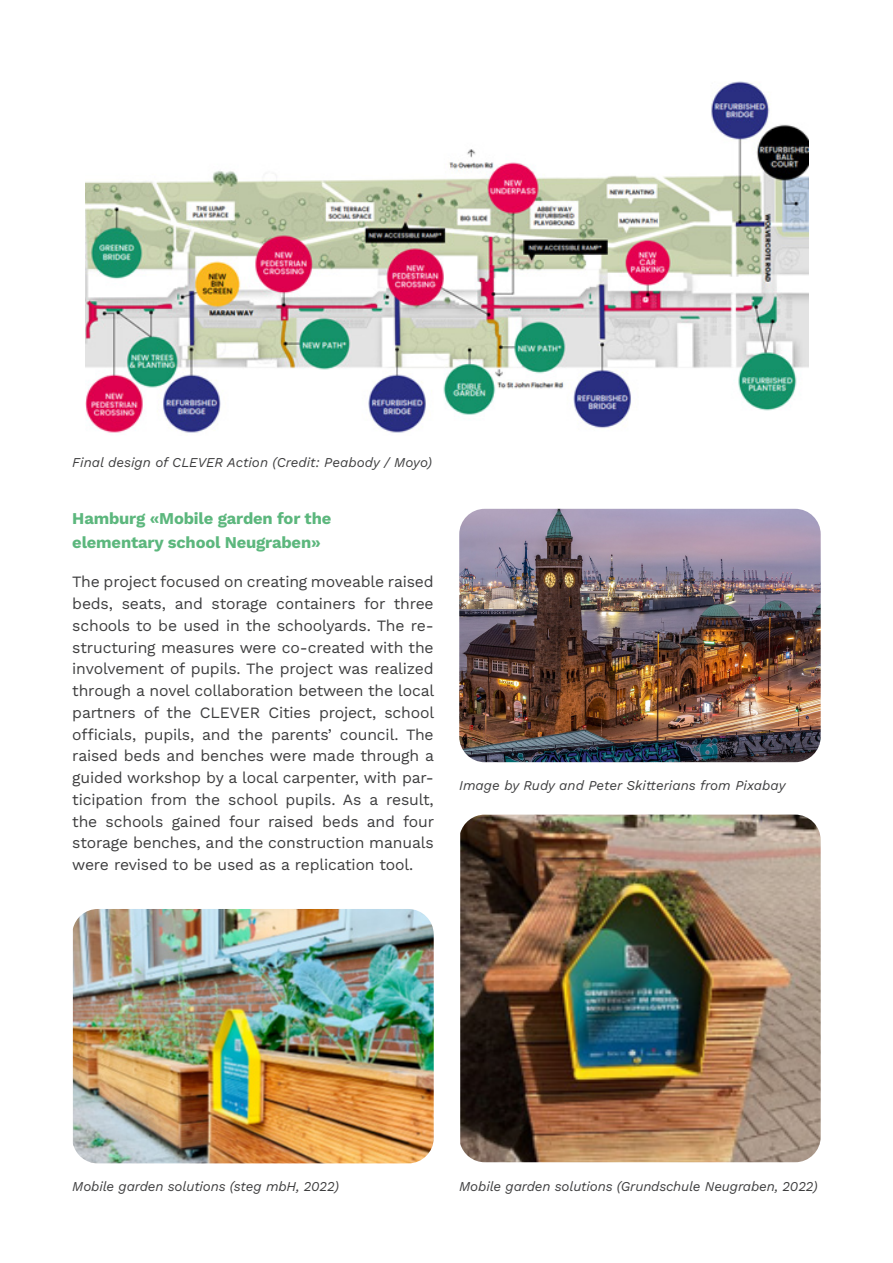
<style>
.page{position:relative;width:893px;height:1263px;background:#fff}
.page>*{position:absolute;margin:0;border:0;box-sizing:border-box;transform-origin:0 0}
.subheading{font:700 16.5px/24px "Work Sans";letter-spacing:-.01em;color:#5cb77d}
.text{font:15.75px/21.8px "Work Sans";letter-spacing:-.01em;color:#3e3e3f;text-align:justify}
.text-2{font:italic 13.5px "Work Sans";letter-spacing:-.01em;color:#3e3e3f}
</style>
<div class="page">
<img style="left:86px;top:81px;width:723px;height:352px">
<img style="left:459px;top:509px;width:362px;height:253px">
<img style="left:73px;top:909px;width:361px;height:254px">
<img style="left:460px;top:815px;width:361px;height:347px">
<p class="text-2" style="left:72px;top:452px;width:361px">Final design of CLEVER Action (Credit: Peabody / Moyo)</p>
<p class="subheading" style="left:72px;top:505px;width:261px">Hamburg «Mobile garden for the elementary school Neugraben»</p>
<p class="text" style="left:72px;top:570px;width:364px">The project focused on creating moveable raised beds, seats, and storage containers for three schools to be used in the schoolyards. The re&shy;structuring measures were co-created with the involvement of pupils. The project was realized through a novel collaboration between the local partners of the CLEVER Cities project, school officials, pupils, and the parents’ council. The raised beds and benches were made through a guided workshop by a local carpenter, with par&shy;ticipation from the school pupils. As a result, the schools gained four raised beds and four storage benches, and the construction manuals were revised to be used as a replication tool.</p>
<p class="text-2" style="left:459px;top:775px;width:328px">Image by Rudy and Peter Skitterians from Pixabay</p>
<p class="text-2" style="left:72px;top:1176px;width:268px">Mobile garden solutions (steg mbH, 2022)</p>
<p class="text-2" style="left:459px;top:1176px;width:360px">Mobile garden solutions (Grundschule Neugraben, 2022)</p>
</div>
